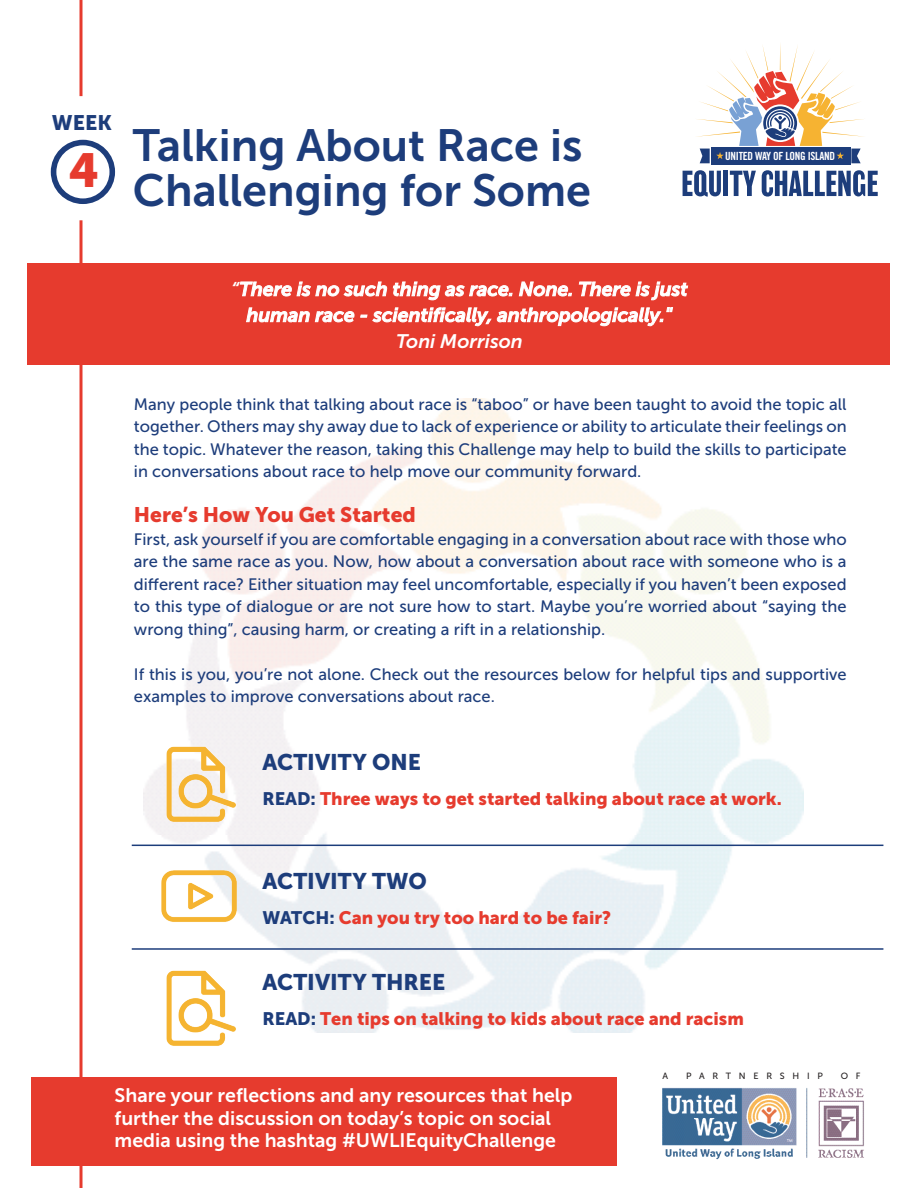
<style>
.page{position:relative;width:918px;height:1188px;background:#fff}
.page>*{position:absolute;margin:0;border:0;box-sizing:border-box;transform-origin:0 0}
.t1{font:47.4px "Museo Sans 900";color:#e63b2e}
.t2{font:45px/45px "Museo Sans 700";color:#1d3d7b}
.t3{font:22.5px "Museo Sans 900";color:#1d3d7b}
.t4{font:21px "Museo Sans 900";color:#e63b2e}
.t5{font:20.85px "Museo Sans 900";color:#1d3d7b}
.t6{font:19.5px/22.5px "Museo Sans 700";color:#fff}
.t7{font:italic 19.5px/26px "Museo Sans 700";color:#fff;text-align:center}
.t8{font:18px "Museo Sans 900";color:#e63b2e}
.t9{font:16.5px/22.5px "Museo Sans 500";color:#1d3d7b;text-align:justify}
.t10{font:11.25px "Trade Gothic Bold Cond Twenty";letter-spacing:-.025em;color:#fff}
.t11{font:9px "Museo Sans 500";letter-spacing:.86em;color:#231f20}
.s1{color:#1d3d7b}
</style>
<div class="page">
<div style="left:27px;top:263px;width:863px;height:102px;background:#e63b2e"></div>
<hr style="left:80px;top:0;width:2px;height:96px;background:#e63b2e">
<hr style="left:80px;top:220px;width:2px;height:968px;background:#e63b2e">
<img style="left:143px;top:734px;width:99px;height:100px">
<img style="left:166px;top:970px;width:70px;height:76px">
<hr style="left:132px;top:845px;width:751px;height:1px;background:#1d3d7b">
<hr style="left:132px;top:948px;width:751px;height:2px;background:#1d3d7b">
<svg style="left:683px;top:170px;width:38px;height:27px"></svg>
<div style="left:723px;top:171px;width:5px;height:25px;background:#1d3d7b"></div>
<svg style="left:730px;top:171px;width:26px;height:25px"></svg>
<svg style="left:762px;top:170px;width:116px;height:27px"></svg>
<div style="left:711px;top:147px;width:139px;height:18px;background:#1d3d7b"></div>
<svg style="left:697px;top:44px;width:167px;height:119px"></svg>
<div style="left:51px;top:140px;width:64px;height:64px;border:6px solid #1d3d7b;border-radius:50%"></div>
<div style="left:31px;top:1078px;width:586px;height:88px;background:#e63b2e"></div>
<img style="left:662px;top:1087px;width:202px;height:73px">
<img style="left:161px;top:864px;width:88px;height:61px">
<p class="t5" style="left:52px;top:111px;width:61px">WEEK</p>
<h1 class="t1" style="left:69px;top:143px;width:32px">4</h1>
<h2 class="t2" style="left:133px;top:123px;width:460px">Talking About Race is<br>Challenging for Some</h2>
<p class="t10" style="left:725px;top:149px;width:111px">UNITED WAY OF LONG ISLAND</p>
<p class="t7" style="left:231px;top:276px;width:458px">“There is no such thing as race. None. There is just human race - scientifically, anthropologically."<br>Toni Morrison</p>
<p class="t9" style="left:134px;top:393px;width:714px">Many people think that talking about race is “taboo” or have been taught to avoid the topic all together. Others may shy away due to lack of experience or ability to articulate their feelings on the topic. Whatever the reason, taking this Challenge may help to build the skills to participate in conversations about race to help move our community forward.</p>
<p class="t4" style="left:134px;top:503px;width:283px">Here’s How You Get Started</p>
<p class="t9" style="left:134px;top:528px;width:714px">First, ask yourself if you are comfortable engaging in a conversation about race with those who are the same race as you. Now, how about a conversation about race with someone who is a different race? Either situation may feel uncomfortable, especially if you haven’t been exposed to this type of dialogue or are not sure how to start. Maybe you’re worried about “saying the wrong thing”, causing harm, or creating a rift in a relationship.</p>
<p class="t9" style="left:134px;top:663px;width:714px">If this is you, you’re not alone. Check out the resources below for helpful tips and supportive examples to improve conversations about race.</p>
<h3 class="t3" style="left:262px;top:750px;width:160px">ACTIVITY ONE</h3>
<p class="t8" style="left:262px;top:789px;width:521px"><span class="s1">READ:</span> Three ways to get started talking about race at work.</p>
<h3 class="t3" style="left:262px;top:868px;width:166px">ACTIVITY TWO</h3>
<p class="t8" style="left:262px;top:908px;width:350px"><span class="s1">WATCH:</span> Can you try too hard to be fair?</p>
<h3 class="t3" style="left:262px;top:969px;width:184px">ACTIVITY THREE</h3>
<p class="t8" style="left:262px;top:1009px;width:483px"><span class="s1">READ:</span> Ten tips on talking to kids about race and racism</p>
<p class="t11" style="left:663px;top:1071px;width:7px">A</p>
<p class="t11" style="left:686px;top:1071px;width:138px">PARTNERSHIP</p>
<p class="t11" style="left:841px;top:1071px;width:21px">O F</p>
<p class="t6" style="left:115px;top:1084px;width:459px">Share your reflections and any resources that help further the discussion on today’s topic on social media using the hashtag #UWLIEquityChallenge</p>
</div>
